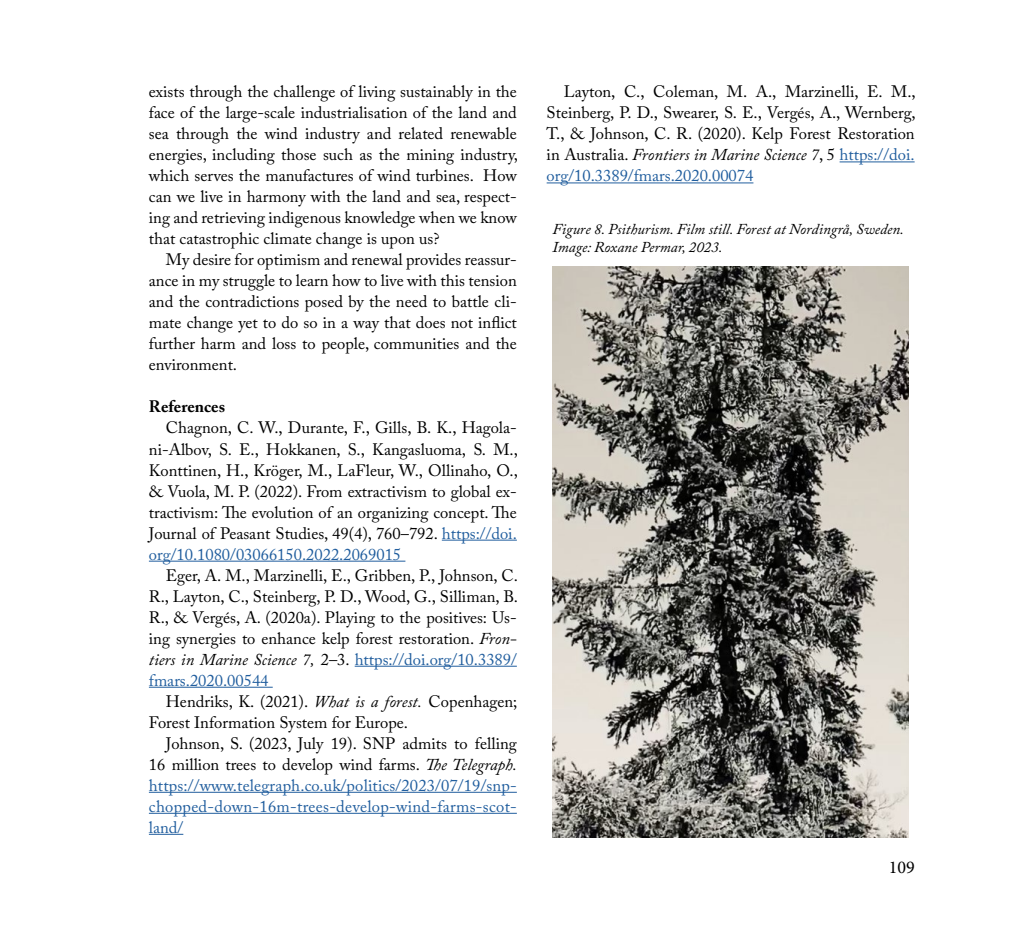
<style>
.page{position:relative;width:1021px;height:936px;background:#fff}
.page>*{position:absolute;margin:0;border:0;box-sizing:border-box;transform-origin:0 0}
.t1{font:18px "Minion Pro";color:#000}
.t2{font:16.5px/21px "Adobe Caslon Pro";color:#000;text-align:justify}
.t3{font:16.5px/21px "Adobe Caslon Pro";letter-spacing:.02em;color:#215e9e;text-align:justify}
.t4{font:700 16.5px "Adobe Caslon Pro";color:#000}
.t5{font:italic 15px/18px "Adobe Caslon Pro";color:#000}
.s1{color:#215e9e}
.s2{font-style:italic}
.s3{color:#000}
.s4{font-style:italic;color:#000}
</style>
<div class="page">
<hr style="left:442px;top:539px;width:75px;height:1px;background:#215e9e">
<hr style="left:149px;top:560px;width:256px;height:1px;background:#215e9e">
<hr style="left:355px;top:665px;width:162px;height:1px;background:#215e9e">
<hr style="left:149px;top:686px;width:124px;height:1px;background:#215e9e">
<hr style="left:149px;top:791px;width:368px;height:1px;background:#215e9e">
<hr style="left:149px;top:812px;width:368px;height:1px;background:#215e9e">
<hr style="left:149px;top:833px;width:34px;height:1px;background:#215e9e">
<hr style="left:839px;top:161px;width:75px;height:1px;background:#215e9e">
<hr style="left:546px;top:182px;width:207px;height:1px;background:#215e9e">
<img style="left:552px;top:267px;width:356px;height:570px">
<p class="t2" style="left:149px;top:81px;width:370px">exists through the challenge of living sustainably in the face of the large-scale industrialisation of the land and sea through the wind industry and related renewable energies, including those such as the mining industry, which serves the manufactures of wind turbines. How can we live in harmony with the land and sea, respect&shy;ing and retrieving indigenous knowledge when we know that catastrophic climate change is upon us?</p>
<p class="t2" style="left:149px;top:249px;width:369px;text-indent:17px">My desire for optimism and renewal provides reassur&shy;ance in my struggle to learn how to live with this tension and the contradictions posed by the need to battle cli&shy;mate change yet to do so in a way that does not inflict further harm and loss to people, communities and the environment.</p>
<p class="t4" style="left:149px;top:397px;width:78px">References</p>
<p class="t2" style="left:149px;top:417px;width:370px;text-indent:17px">Chagnon, C. W., Durante, F., Gills, B. K., Hagola&shy;ni-Albov, S. E., Hokkanen, S., Kangasluoma, S. M., Konttinen, H., Kröger, M., LaFleur, W., Ollinaho, O., &amp; Vuola, M. P. (2022). From extractivism to global ex&shy;tractivism: The evolution of an organizing concept. The Journal of Peasant Studies, 49(4), 760–792. <span class="s1">https://doi. org/10.1080/03066150.2022.2069015</span></p>
<p class="t2" style="left:149px;top:564px;width:371px;text-indent:17px">Eger, A. M., Marzinelli, E., Gribben, P., Johnson, C.<br>R., Layton, C., Steinberg, P. D., Wood, G., Silliman, B.<br>R., &amp; Vergés, A. (2020a). Playing to the positives: Us&shy;ing synergies to enhance kelp forest restoration. <span class="s2">Fron&shy;tiers in Marine Science 7,</span> 2–3. <span class="s1">https://doi.org/10.3389/ fmars.2020.00544</span></p>
<p class="t2" style="left:149px;top:690px;width:370px;text-indent:17px">Hendriks, K. (2021). <span class="s2">What is a forest.</span> Copenhagen;<br>Forest Information System for Europe.</p>
<p class="t3" style="left:149px;top:732px;width:369px;text-indent:17px"><span class="s3">Johnson, S. (2023, July 19). SNP admits to felling 16 million trees to develop wind farms.</span> <span class="s4">The Telegraph. </span>https://www.telegraph.co.uk/politics/2023/07/19/snp&shy;chopped-down-16m-trees-develop-wind-farms-scot&shy;land/</p>
<p class="t2" style="left:546px;top:81px;width:371px;text-indent:17px">Layton, C., Coleman, M. A., Marzinelli, E. M., Steinberg, P. D., Swearer, S. E., Vergés, A., Wernberg, T., &amp; Johnson, C. R. (2020). Kelp Forest Restoration in Australia. <span class="s2">Frontiers in Marine Science 7</span>, 5 <span class="s1">https://doi. org/10.3389/fmars.2020.00074</span></p>
<p class="t5" style="left:552px;top:220px;width:353px">Figure 8. Psithurism. Film still. Forest at Nordingrå, Sweden.<br>Image: Roxane Permar, 2023.</p>
<p class="t1" style="left:888px;top:854px;width:27px">109</p>
</div>
